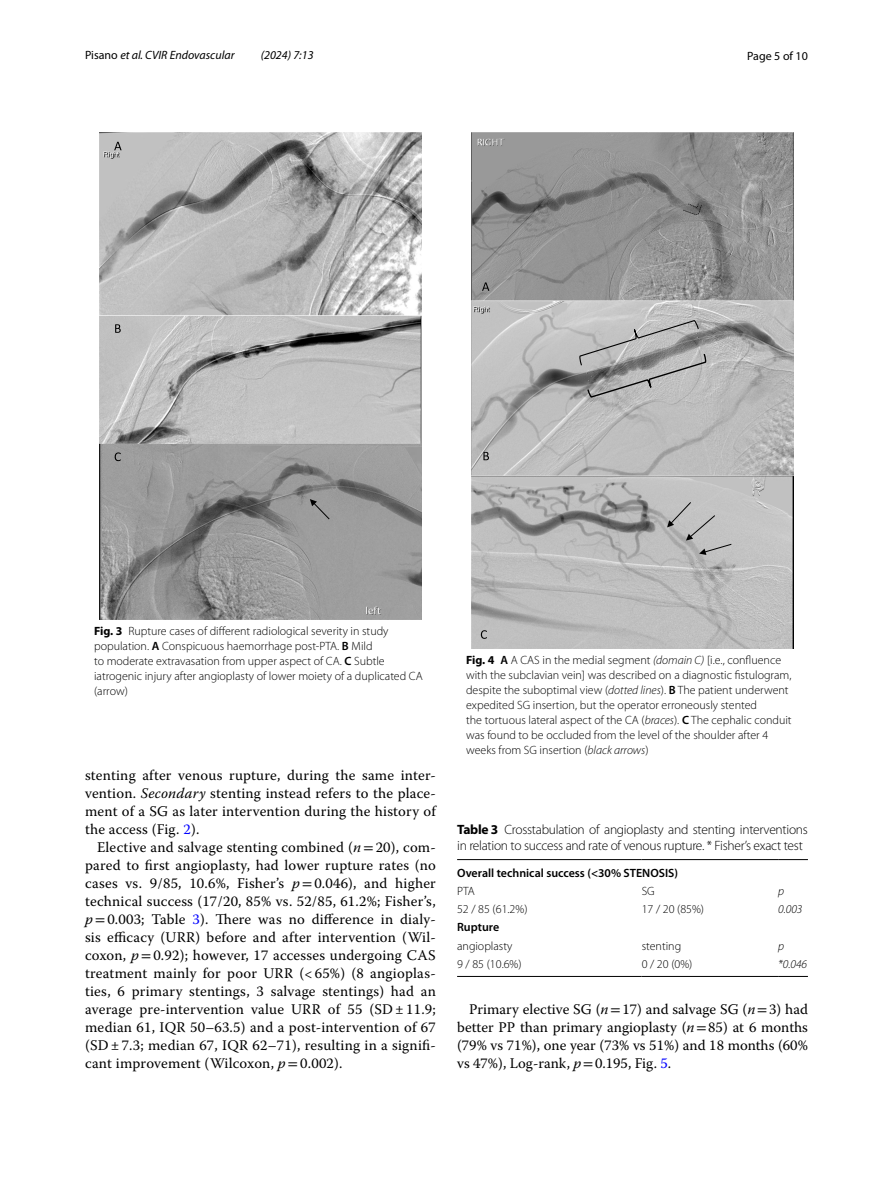
<style>
.page{position:relative;width:893px;height:1187px;background:#fff}
.page>*{position:absolute;margin:0;border:0;box-sizing:border-box;transform-origin:0 0}
.t1{font:14.7px/18px "Warnock Pro";letter-spacing:.01em;color:#000;text-align:justify}
.t2{font:300 13.5px/16.5px "Myriad Pro";letter-spacing:-.02em;color:#000}
.t3{font:300 12px/15px "Myriad Pro";color:#000}
.t4{font:600 12px "Myriad Pro";color:#000}
.t5{font:italic 12px "Myriad Pro";color:#000}
.t6{font:italic 300 12px "Myriad Pro";color:#000}
.t7{font:12px "Myriad Pro";color:#000}
.s1{font-style:normal}
.s2{font-weight:700}
.s3{font-weight:600}
.s4{font-style:italic}
.s5{color:#00f}
.s6{font-family:"STIX"}
</style>
<div class="page">
<img style="left:99px;top:133px;width:322px;height:487px">
<svg style="left:114px;top:142px;width:8px;height:8px"></svg>
<svg style="left:115px;top:324px;width:6px;height:9px"></svg>
<svg style="left:310px;top:499px;width:20px;height:21px"></svg>
<svg style="left:115px;top:452px;width:6px;height:9px"></svg>
<img style="left:471px;top:133px;width:322px;height:515px">
<svg style="left:579px;top:319px;width:127px;height:80px;background:#ababab"></svg>
<svg style="left:667px;top:501px;width:65px;height:54px;background:#b7b7b7"></svg>
<svg style="left:481px;top:630px;width:6px;height:8px"></svg>
<svg style="left:483px;top:452px;width:6px;height:8px"></svg>
<svg style="left:482px;top:282px;width:7px;height:9px"></svg>
<hr style="left:457px;top:859px;width:185px;height:1px;background:#000">
<hr style="left:642px;top:859px;width:136px;height:1px;background:#000">
<hr style="left:778px;top:859px;width:30px;height:1px;background:#000">
<hr style="left:457px;top:976px;width:185px;height:1px;background:#000">
<hr style="left:642px;top:976px;width:136px;height:1px;background:#000">
<hr style="left:778px;top:976px;width:30px;height:1px;background:#000">
<p class="t5" style="left:85px;top:48px;width:151px"><span class="s1">Pisano</span> et al. CVIR Endovascular</p>
<p class="t5" style="left:261px;top:48px;width:54px">(2024) 7:13</p>
<p class="t7" style="left:747px;top:48px;width:62px">Page 5 of 10</p>
<p class="t3" style="left:94px;top:623px;width:330px"><span class="s2">Fig. 3</span> Rupture cases of different radiological severity in study population. <span class="s3">A</span> Conspicuous haemorrhage post-PTA. <span class="s3">B</span> Mild<br>to moderate extravasation from upper aspect of CA. <span class="s3">C</span> Subtle iatrogenic injury after angioplasty of lower moiety of a duplicated CA (arrow)</p>
<p class="t1" style="left:85px;top:766px;width:352px">stenting after venous rupture, during the same inter&shy;vention. <span class="s4">Secondary</span> stenting instead refers to the place&shy;ment of a SG as later intervention during the history of the access (Fig. <span class="s5">2</span>).</p>
<p class="t1" style="left:85px;top:838px;width:352px;text-indent:12px">Elective and salvage stenting combined (<span class="s4">n</span><span class="s6">=</span>20), com&shy;pared to first angioplasty, had lower rupture rates (no cases vs. 9/85, 10.6%, Fisher’s <span class="s4">p</span><span class="s6">=</span>0.046), and higher technical success (17/20, 85% vs. 52/85, 61.2%; Fisher’s, <span class="s4">p</span><span class="s6">=</span>0.003; Table <span class="s5">3</span>). There was no difference in dialy&shy;sis efficacy (URR) before and after intervention (Wil&shy;coxon, <span class="s4">p</span><span class="s6">=</span>0.92); however, 17 accesses undergoing CAS treatment mainly for poor URR (&lt; 65%) (8 angioplas&shy;ties, 6 primary stentings, 3 salvage stentings) had an average pre-intervention value URR of 55 (SD ± 11.9; median 61, IQR 50–63.5) and a post-intervention of 67 (SD ± 7.3; median 67, IQR 62–71), resulting in a signifi&shy;cant improvement (Wilcoxon, <span class="s4">p</span><span class="s6">=</span>0.002).</p>
<p class="t3" style="left:466px;top:652px;width:327px"><span class="s2">Fig. 4</span> <span class="s3">A</span> A CAS in the medial segment <span class="s4">(domain C)</span> [i.e., confluence with the subclavian vein] was described on a diagnostic fistulogram, despite the suboptimal view (<span class="s4">dotted lines</span>). <span class="s3">B</span> The patient underwent expedited SG insertion, but the operator erroneously stented<br>the tortuous lateral aspect of the CA (<span class="s4">braces</span>). <span class="s3">C</span> The cephalic conduit was found to be occluded from the level of the shoulder after 4 weeks from SG insertion (<span class="s4">black arrows</span>)</p>
<p class="t2" style="left:457px;top:821px;width:352px"><span class="s2">Table 3</span> Crosstabulation of angioplasty and stenting interventions in relation to success and rate of venous rupture. * Fisher’s exact test</p>
<p class="t4" style="left:457px;top:865px;width:222px">Overall technical success (&lt;30% STENOSIS)</p>
<p class="t3" style="left:457px;top:883px;width:19px">PTA</p>
<p class="t3" style="left:642px;top:883px;width:15px">SG</p>
<p class="t6" style="left:778px;top:884px;width:8px">p</p>
<p class="t3" style="left:457px;top:901px;width:72px">52 / 85 (61.2%)</p>
<p class="t3" style="left:642px;top:901px;width:64px">17 / 20 (85%)</p>
<p class="t6" style="left:778px;top:902px;width:26px">0.003</p>
<p class="t4" style="left:457px;top:919px;width:44px">Rupture</p>
<p class="t3" style="left:457px;top:938px;width:57px">angioplasty</p>
<p class="t3" style="left:642px;top:938px;width:41px">stenting</p>
<p class="t6" style="left:778px;top:939px;width:8px">p</p>
<p class="t3" style="left:457px;top:956px;width:66px">9 / 85 (10.6%)</p>
<p class="t3" style="left:642px;top:956px;width:52px">0 / 20 (0%)</p>
<p class="t6" style="left:778px;top:957px;width:31px">*0.046</p>
<p class="t1" style="left:457px;top:1000px;width:352px;text-indent:12px">Primary elective SG (<span class="s4">n</span><span class="s6">=</span>17) and salvage SG (<span class="s4">n</span><span class="s6">=</span>3) had better PP than primary angioplasty (<span class="s4">n</span><span class="s6">=</span>85) at 6 months (79% vs 71%), one year (73% vs 51%) and 18 months (60% vs 47%), Log-rank, <span class="s4">p</span><span class="s6">=</span>0.195, Fig. <span class="s5">5</span>.</p>
</div>
